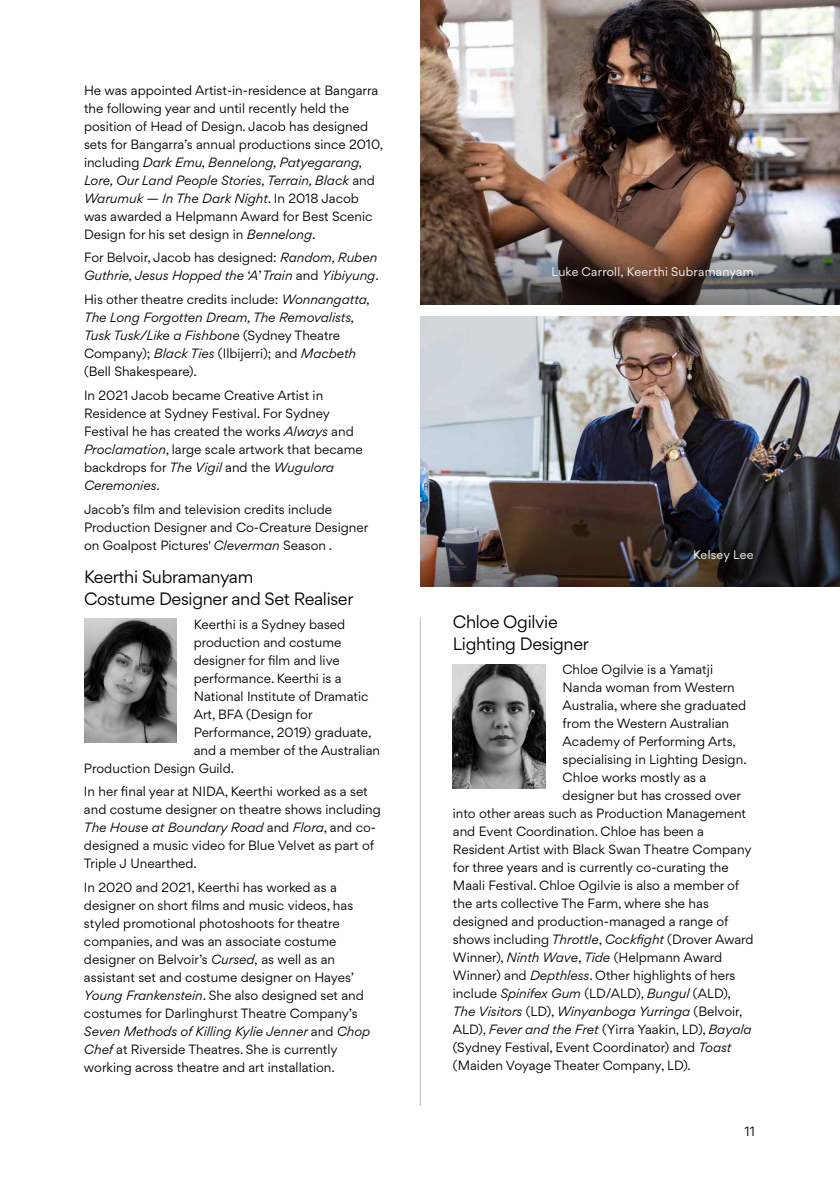
<style>
.page{position:relative;width:840px;height:1191px;background:#fff}
.page>*{position:absolute;margin:0;border:0;box-sizing:border-box;transform-origin:0 0}
.t1{font:16px/22px "Gordita";letter-spacing:-.02em;color:#000}
.t2{font:12px/18px "Gordita";color:#000}
.t3{font:italic 12px/18px "Gordita";color:#000}
.t4{font:11.2px "Gordita";letter-spacing:.025em;color:#fff}
.s1{font-style:italic}
.s2{font-style:normal}
</style>
<div class="page">
<hr style="left:419px;top:617px;width:1px;height:489px;background:#bcbec0">
<img style="left:420px;top:316px;width:419px;height:185px">
<img style="left:420px;top:0;width:419px;height:219px">
<img style="left:420px;top:219px;width:419px;height:86px">
<img style="left:420px;top:501px;width:419px;height:86px">
<img style="left:84px;top:618px;width:93px;height:124px">
<img style="left:452px;top:664px;width:93px;height:124px">
<p class="t2" style="left:84px;top:81px;width:301px">He was appointed Artist-in-residence at Bangarra the following year and until recently held the position of Head of Design. Jacob has designed sets for Bangarra’s annual productions since 2010, including <span class="s1">Dark Emu, Bennelong, Patyegarang, Lore, Our Land People Stories, Terrain, Black</span> and <span class="s1">Warumuk — In The Dark Night</span>. In 2018 Jacob was awarded a Helpmann Award for Best Scenic Design for his set design in <span class="s1">Bennelong</span>.</p>
<p class="t3" style="left:84px;top:249px;width:296px"><span class="s2">For Belvoir, Jacob has designed:</span> Random, Ruben<br>Guthrie, Jesus Hopped the ‘A’ Train <span class="s2">and</span> Yibiyung<span class="s2">.</span></p>
<p class="t3" style="left:84px;top:290px;width:288px"><span class="s2">His other theatre credits include:</span> Wonnangatta, The Long Forgotten Dream, The Removalists, Tusk Tusk/Like a Fishbone <span class="s2">(Sydney Theatre Company);</span> Black Ties <span class="s2">(Ilbijerri); and</span> Macbeth <span class="s2">(Bell Shakespeare).</span></p>
<p class="t2" style="left:84px;top:386px;width:280px">In 2021 Jacob became Creative Artist in Residence at Sydney Festival. For Sydney Festival he has created the works <span class="s1">Always</span> and <span class="s1">Proclamation</span>, large scale artwork that became backdrops for <span class="s1">The Vigil</span> and the <span class="s1">Wugulora Ceremonies</span>.</p>
<p class="t2" style="left:84px;top:500px;width:286px">Jacob’s film and television credits include<br>Production Designer and Co-Creature Designer on Goalpost Pictures' <span class="s1">Cleverman</span> Season .</p>
<h1 class="t1" style="left:84px;top:565px;width:271px">Keerthi Subramanyam<br>Costume Designer and Set Realiser</h1>
<p class="t2" style="left:194px;top:615px;width:153px">Keerthi is a Sydney based</p>
<p class="t2" style="left:194px;top:633px;width:149px">production and costume</p>
<p class="t2" style="left:194px;top:651px;width:147px">designer for film and live</p>
<p class="t2" style="left:194px;top:669px;width:149px">performance. Keerthi is a</p>
<p class="t2" style="left:194px;top:687px;width:176px">National Institute of Dramatic</p>
<p class="t2" style="left:194px;top:705px;width:120px">Art, BFA (Design for</p>
<p class="t2" style="left:194px;top:723px;width:179px">Performance, 2019) graduate,</p>
<p class="t2" style="left:194px;top:741px;width:188px">and a member of the Australian</p>
<p class="t2" style="left:84px;top:759px;width:151px">Production Design Guild.</p>
<p class="t2" style="left:84px;top:782px;width:298px">In her final year at NIDA, Keerthi worked as a set and costume designer on theatre shows including <span class="s1">The House at Boundary Road</span> and <span class="s1">Flora</span>, and co&shy;designed a music video for Blue Velvet as part of Triple J Unearthed.</p>
<p class="t2" style="left:84px;top:878px;width:288px">In 2020 and 2021, Keerthi has worked as a designer on short films and music videos, has styled promotional photoshoots for theatre companies, and was an associate costume designer on Belvoir’s <span class="s1">Cursed,</span> as well as an assistant set and costume designer on Hayes’ <span class="s1">Young Frankenstein</span>. She also designed set and costumes for Darlinghurst Theatre Company’s <span class="s1">Seven Methods of Killing Kylie Jenner</span> and <span class="s1">Chop Chef</span> at Riverside Theatres. She is currently working across theatre and art installation.</p>
<p class="t4" style="left:551px;top:264px;width:203px">Luke Carroll, Keerthi Subramanyam</p>
<p class="t4" style="left:692px;top:546px;width:62px">Kelsey Lee</p>
<h1 class="t1" style="left:452px;top:611px;width:137px">Chloe Ogilvie<br>Lighting Designer</h1>
<p class="t2" style="left:562px;top:660px;width:152px">Chloe Ogilvie is a Yamatji</p>
<p class="t2" style="left:562px;top:678px;width:173px">Nanda woman from Western</p>
<p class="t2" style="left:562px;top:696px;width:185px">Australia, where she graduated</p>
<p class="t2" style="left:562px;top:714px;width:168px">from the Western Australian</p>
<p class="t2" style="left:562px;top:732px;width:175px">Academy of Performing Arts,</p>
<p class="t2" style="left:562px;top:750px;width:185px">specialising in Lighting Design.</p>
<p class="t2" style="left:562px;top:768px;width:145px">Chloe works mostly as a</p>
<p class="t2" style="left:562px;top:786px;width:180px">designer but has crossed over</p>
<p class="t2" style="left:452px;top:804px;width:294px">into other areas such as Production Management</p>
<p class="t2" style="left:452px;top:822px;width:252px">and Event Coordination. Chloe has been a</p>
<p class="t2" style="left:452px;top:840px;width:300px">Resident Artist with Black Swan Theatre Company</p>
<p class="t2" style="left:452px;top:858px;width:277px">for three years and is currently co-curating the</p>
<p class="t2" style="left:452px;top:876px;width:288px">Maali Festival. Chloe Ogilvie is also a member of</p>
<p class="t2" style="left:452px;top:894px;width:257px">the arts collective The Farm, where she has</p>
<p class="t2" style="left:452px;top:912px;width:277px">designed and production-managed a range of</p>
<p class="t2" style="left:452px;top:930px;width:302px">shows including <span class="s1">Throttle</span>, <span class="s1">Cockfight</span> (Drover Award</p>
<p class="t2" style="left:452px;top:948px;width:271px">Winner), <span class="s1">Ninth Wave</span>, <span class="s1">Tide</span> (Helpmann Award</p>
<p class="t2" style="left:452px;top:966px;width:284px">Winner) and <span class="s1">Depthless</span>. Other highlights of hers</p>
<p class="t2" style="left:452px;top:984px;width:279px">include <span class="s1">Spinifex Gum</span> (LD/ALD), <span class="s1">Bungul</span> (ALD),</p>
<p class="t3" style="left:452px;top:1002px;width:291px">The Visitors <span class="s2">(LD),</span> Winyanboga Yurringa <span class="s2">(Belvoir,</span></p>
<p class="t2" style="left:452px;top:1020px;width:300px">ALD), <span class="s1">Fever and the Fret</span> (Yirra Yaakin, LD), <span class="s1">Bayala</span></p>
<p class="t2" style="left:452px;top:1038px;width:280px">(Sydney Festival, Event Coordinator) and <span class="s1">Toast</span></p>
<p class="t2" style="left:452px;top:1056px;width:239px">(Maiden Voyage Theater Company, LD).</p>
<p class="t2" style="left:744px;top:1122px;width:12px">11</p>
</div>
